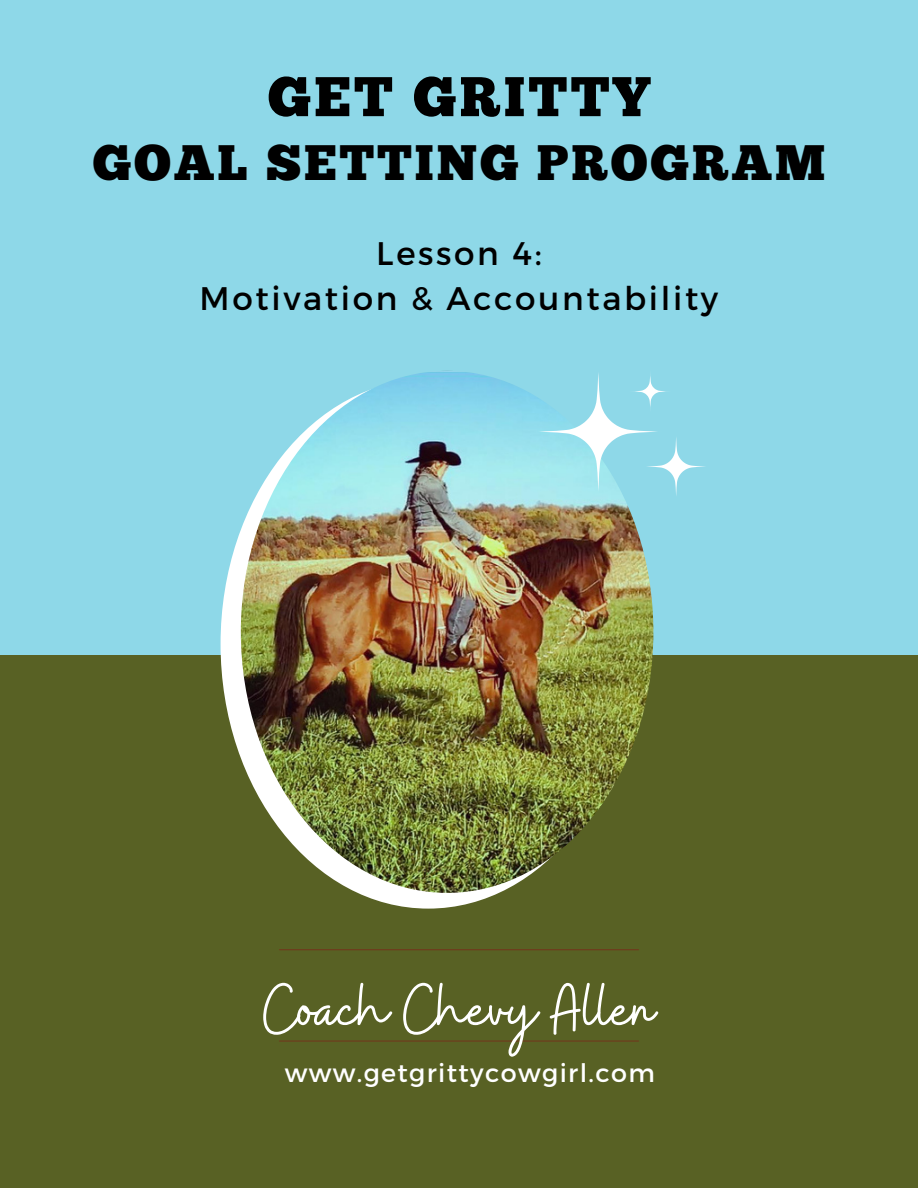
<style>
.page{position:relative;width:918px;height:1188px;background:#586124}
.page>*{position:absolute;margin:0;border:0;box-sizing:border-box;transform-origin:0 0}
.t1{font:72.3px "Buffalo";color:#fff}
.t2{font:55.8px "Chunk Five";letter-spacing:.055em;color:#000}
.t3{font:49.8px "Chunk Five";letter-spacing:.055em;color:#000}
.t4{font:32.7px/45px "Montserrat";letter-spacing:.08em;color:#000;text-align:center}
.t5{font:25.35px "Montserrat";letter-spacing:.055em;color:#fff}
</style>
<div class="page">
<div style="left:0;top:0;width:918px;height:655px;background:#8ed8e8"></div>
<div style="left:221px;top:379px;width:415px;height:529px;background:#fff;border-radius:50%"></div>
<img style="left:241px;top:371px;width:412px;height:522px;border-radius:50%">
<hr style="left:279px;top:1040px;width:360px;height:2px;background:#703a1c">
<hr style="left:279px;top:949px;width:360px;height:1px;background:#703a1c">
<svg style="left:529px;top:373px;width:176px;height:128px"></svg>
<h3 class="t2" style="left:268px;top:74px;width:384px">GET GRITTY</h3>
<h3 class="t3" style="left:93px;top:143px;width:734px">GOAL SETTING PROGRAM</h3>
<h1 class="t4" style="left:200px;top:229px;width:520px">Lesson 4:<br>Motivation &amp; Accountability</h1>
<p class="t1" style="left:263px;top:962px;width:393px">Coach Chevy Allen</p>
<p class="t5" style="left:285px;top:1057px;width:372px">www.getgrittycowgirl.com</p>
</div>
